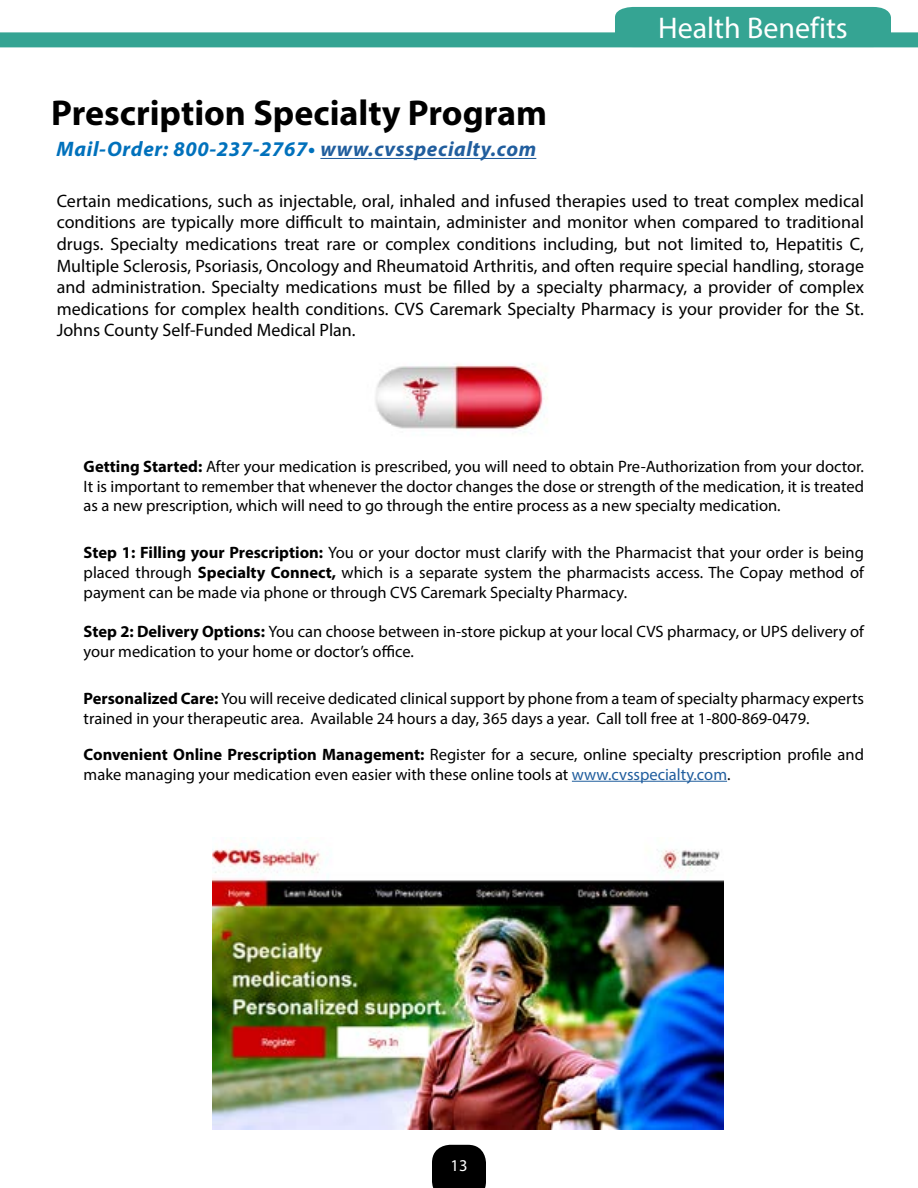
<style>
.page{position:relative;width:918px;height:1188px;background:#fff}
.page>*{position:absolute;margin:0;border:0;box-sizing:border-box;transform-origin:0 0}
.t1{font:700 36px "Myriad Pro";color:#000}
.t2{font:30px "Myriad Pro";color:#fff}
.t3{font:italic 700 21px "Myriad Pro";letter-spacing:.03em;color:#0071bc}
.t4{font:18px/21.6px "Myriad Pro";color:#000;text-align:justify}
.t5{font:16.5px/19.8px "Myriad Pro";color:#000}
.t6{font:16.5px "Myriad Pro";color:#fff}
.s1{color:#215e9e}
.s2{font-weight:700}
</style>
<div class="page">
<div style="left:0;top:32px;width:918px;height:15px;background:#35a493"></div>
<div style="left:615px;top:7px;width:276px;height:25px;background:#35a493"></div>
<img style="left:375px;top:363px;width:171px;height:70px">
<hr style="left:572px;top:781px;width:155px;height:1px;background:#215e9e">
<img style="left:212px;top:843px;width:512px;height:287px">
<hr style="left:320px;top:158px;width:216px;height:1px;background:#215e9e">
<div style="left:432px;top:1145px;width:54px;height:43px;background:#000"></div>
<h1 class="t1" style="left:51px;top:90px;width:497px">Prescription Specialty Program</h1>
<p class="t3" style="left:57px;top:136px;width:481px">Mail-Order: 800-237-2767• <span class="s1">www.cvsspecialty.com</span></p>
<h2 class="t2" style="left:658px;top:10px;width:191px">Health Benefits</h2>
<p class="t4" style="left:57px;top:190px;width:809px">Certain medications, such as injectable, oral, inhaled and infused therapies used to treat complex medical conditions are typically more difficult to maintain, administer and monitor when compared to traditional drugs. Specialty medications treat rare or complex conditions including, but not limited to, Hepatitis C, Multiple Sclerosis, Psoriasis, Oncology and Rheumatoid Arthritis, and often require special handling, storage and administration. Specialty medications must be filled by a specialty pharmacy, a provider of complex medications for complex health conditions. CVS Caremark Specialty Pharmacy is your provider for the St.<br>Johns County Self-Funded Medical Plan.</p>
<p class="t5" style="left:84px;top:456px;width:782px;text-align:justify"><span class="s2">Getting Started:</span> After your medication is prescribed, you will need to obtain Pre-Authorization from your doctor.<br>It is important to remember that whenever the doctor changes the dose or strength of the medication, it is treated as a new prescription, which will need to go through the entire process as a new specialty medication.</p>
<p class="t5" style="left:84px;top:542px;width:782px;text-align:justify"><span class="s2">Step 1: Filling your Prescription:</span> You or your doctor must clarify with the Pharmacist that your order is being placed through <span class="s2">Specialty Connect,</span> which is a separate system the pharmacists access. The Copay method of payment can be made via phone or through CVS Caremark Specialty Pharmacy.</p>
<p class="t5" style="left:84px;top:622px;width:782px"><span class="s2">Step 2: Delivery Options:</span> You can choose between in-store pickup at your local CVS pharmacy, or UPS delivery of your medication to your home or doctor’s office.</p>
<p class="t5" style="left:84px;top:688px;width:782px"><span class="s2">Personalized Care:</span> You will receive dedicated clinical support by phone from a team of specialty pharmacy experts trained in your therapeutic area. Available 24 hours a day, 365 days a year. Call toll free at 1-800-869-0479.</p>
<p class="t5" style="left:84px;top:744px;width:782px"><span class="s2">Convenient Online Prescription Management:</span> Register for a secure, online specialty prescription profile and make managing your medication even easier with these online tools at <span class="s1">www.cvsspecialty.com</span>.</p>
<p class="t6" style="left:451px;top:1155px;width:18px">13</p>
</div>
